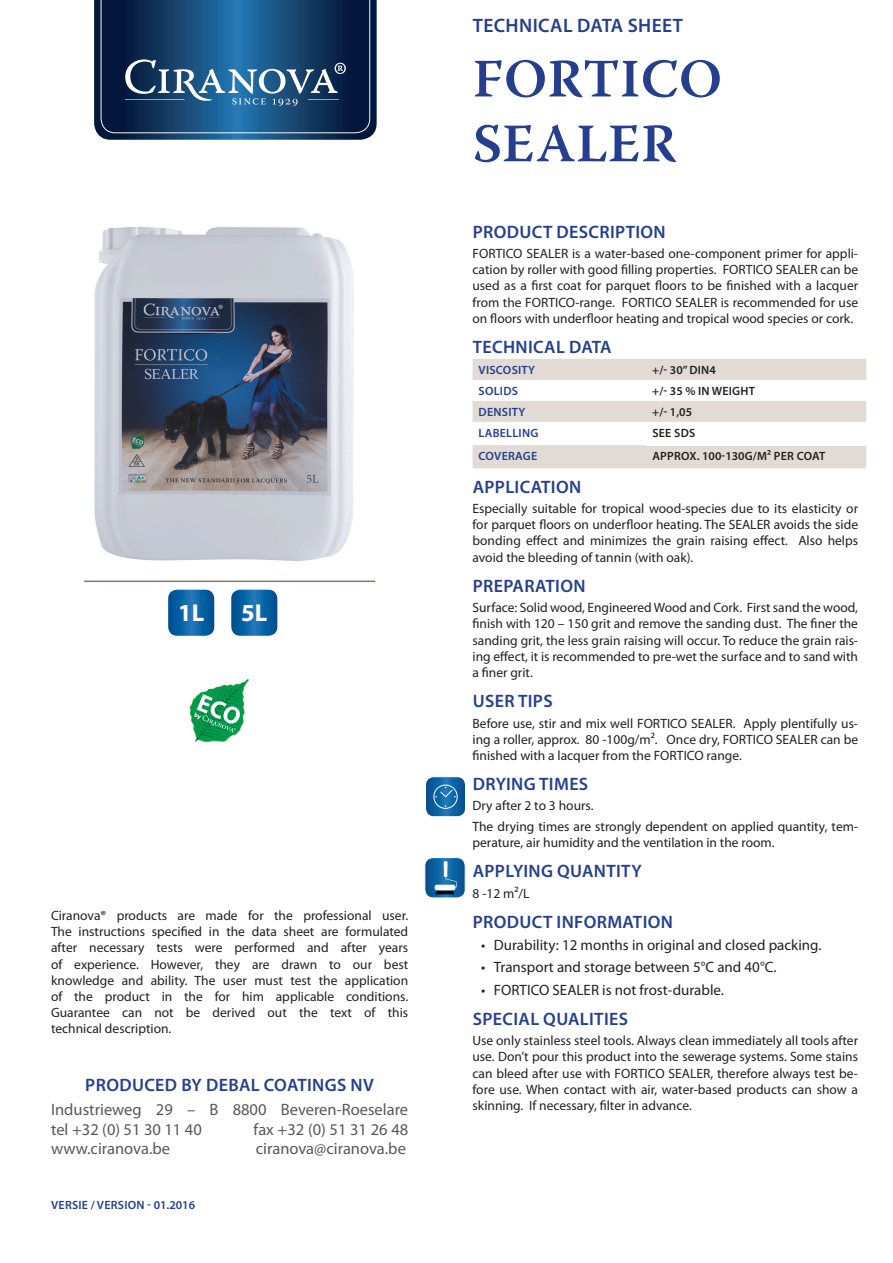
<style>
.page{position:relative;width:893px;height:1263px;background:#fff}
.page>*{position:absolute;margin:0;border:0;box-sizing:border-box;transform-origin:0 0}
.Titel_Fiche{font:600 54px "Warnock Pro";letter-spacing:.01em;color:#253f8e}
.t1{font:700 24.45px "Myriad Pro";color:#fff}
.Titel_Fiche-2{font:600 19.5px "Myriad Pro";letter-spacing:.02em;color:#253f8e}
.Tittels_in_tekst{font:600 18px "Myriad Pro";letter-spacing:.02em;color:#253f8e}
.Tekst{font:16.5px/19.8px "Myriad Pro";color:#57585a}
.Opsomming{font:15px/22.2px "Myriad Pro";color:#231f20;text-align:justify}
.Tekst-2{font:13.5px/16.2px "Myriad Pro";color:#231f20;text-align:justify}
.Tekst_tabellen_recht{font:600 12px "Myriad Pro";letter-spacing:.01em;color:#231f20}
.Tekst_Tabellen_links{font:600 12px "Myriad Pro";letter-spacing:.02em;color:#253f8e}
</style>
<div class="page">
<svg style="left:94px;top:0;width:283px;height:140px;background:#214a72"></svg>
<hr style="left:308px;top:99px;width:31px;height:1px;background:#fff">
<hr style="left:125px;top:99px;width:60px;height:1px;background:#fff">
<hr style="left:84px;top:580px;width:291px;height:2px;background:#8c7768">
<svg style="left:425px;top:858px;width:40px;height:40px"></svg>
<div style="left:425px;top:857px;width:40px;height:41px;border:1px solid #fff;border-radius:8px"></div>
<svg style="left:435px;top:861px;width:22px;height:33px"></svg>
<img style="left:230px;top:589px;width:48px;height:48px;border-radius:10px">
<div style="left:229px;top:588px;width:50px;height:49px;border:2px solid #fff;border-radius:10px"></div>
<img style="left:167px;top:589px;width:48px;height:48px;border-radius:10px">
<div style="left:166px;top:588px;width:50px;height:49px;border:2px solid #fff;border-radius:10px"></div>
<img style="left:94px;top:227px;width:260px;height:334px">
<svg style="left:425px;top:777px;width:40px;height:40px"></svg>
<div style="left:425px;top:776px;width:41px;height:41px;border:1px solid #fff;border-radius:8px"></div>
<div style="left:433px;top:785px;width:25px;height:24px;border:1px solid #fff;border-radius:50%"></div>
<svg style="left:435px;top:787px;width:21px;height:11px"></svg>
<svg style="left:189px;top:679px;width:60px;height:63px"></svg>
<svg style="left:472px;top:359px;width:394px;height:109px"></svg>
<div style="left:646px;top:422px;width:220px;height:23px;background:#fff"></div>
<h2 class="t1" style="left:178px;top:597px;width:28px">1L</h2>
<h2 class="t1" style="left:241px;top:597px;width:28px">5L</h2>
<p class="Tekst-2" style="left:51px;top:907px;width:359px">Ciranova® products are made for the professional user.<br>The instructions specified in the data sheet are formulated after necessary tests were performed and after years of experience. However, they are drawn to our best knowledge and ability. The user must test the application of the product in the for him applicable conditions.<br>Guarantee can not be derived out the text of this technical description.</p>
<p class="Tittels_in_tekst" style="left:85px;top:1073px;width:290px">PRODUCED BY DEBAL COATINGS NV</p>
<p class="Tekst" style="left:51px;top:1099px;width:359px">Industrieweg 29 – B 8800 Beveren-Roeselare tel +32 (0) 51 30 11 40</p>
<p class="Tekst" style="left:254px;top:1119px;width:156px">fax +32 (0) 51 31 26 48</p>
<p class="Tekst" style="left:51px;top:1139px;width:121px">www.ciranova.be</p>
<p class="Tekst" style="left:256px;top:1139px;width:152px">ciranova@ciranova.be</p>
<p class="Tekst_Tabellen_links" style="left:51px;top:1197px;width:145px">VERSIE / VERSION - 01.2016</p>
<p class="Titel_Fiche-2" style="left:473px;top:13px;width:212px">TECHNICAL DATA SHEET</p>
<p class="Titel_Fiche" style="left:473px;top:46px;width:251px">FORTICO</p>
<p class="Titel_Fiche" style="left:473px;top:111px;width:203px">SEALER</p>
<p class="Tittels_in_tekst" style="left:473px;top:220px;width:23px">PRODUCT</p>
<p class="Tittels_in_tekst" style="left:557px;top:220px;width:11px">DESCRI</p>
<p class="Tittels_in_tekst" style="left:615px;top:220px;width:22px">PTION</p>
<p class="Tekst-2" style="left:472px;top:245px;width:387px">FORTICO SEALER is a water-based one-component primer for appli&shy;cation by roller with good filling properties. FORTICO SEALER can be used as a first coat for parquet floors to be finished with a lacquer from the FORTICO-range. FORTICO SEALER is recommended for use on floors with underfloor heating and tropical wood species or cork.</p>
<p class="Tittels_in_tekst" style="left:473px;top:335px;width:140px">TECHNICAL DATA</p>
<p class="Tekst_Tabellen_links" style="left:479px;top:362px;width:8px">VISCOSITY</p>
<p class="Tekst_tabellen_recht" style="left:652px;top:362px;width:65px">+/- 30” DIN 4</p>
<p class="Tekst_Tabellen_links" style="left:479px;top:383px;width:8px">SOLIDS</p>
<p class="Tekst_tabellen_recht" style="left:652px;top:383px;width:104px">+/- 35 % IN WEIGHT</p>
<p class="Tekst_Tabellen_links" style="left:479px;top:404px;width:8px">DENSITY</p>
<p class="Tekst_tabellen_recht" style="left:652px;top:404px;width:41px">+/- 1,05</p>
<p class="Tekst_Tabellen_links" style="left:479px;top:425px;width:8px">LABELLING</p>
<p class="Tekst_tabellen_recht" style="left:652px;top:425px;width:30px">SEE SDS</p>
<p class="Tekst_Tabellen_links" style="left:479px;top:448px;width:9px">COVERAGE</p>
<p class="Tekst_tabellen_recht" style="left:652px;top:448px;width:174px">APP ROX. 100-130G/M² PER COAT</p>
<p class="Tittels_in_tekst" style="left:473px;top:475px;width:43px">APPLICATION</p>
<p class="Tekst-2" style="left:472px;top:500px;width:387px">Especially suitable for tropical wood-species due to its elasticity or for parquet floors on underfloor heating. The SEALER avoids the side bonding effect and minimizes the grain raising effect. Also helps avoid the bleeding of tannin (with oak).</p>
<p class="Tittels_in_tekst" style="left:473px;top:574px;width:114px">PREPARATION</p>
<p class="Tekst-2" style="left:472px;top:599px;width:387px">Surface: Solid wood, Engineered Wood and Cork. First sand the wood, finish with 120 – 150 grit and remove the sanding dust. The finer the sanding grit, the less grain raising will occur. To reduce the grain rais&shy;ing effect, it is recommended to pre-wet the surface and to sand with a finer grit.</p>
<p class="Tittels_in_tekst" style="left:473px;top:689px;width:81px">USER TIPS</p>
<p class="Tekst-2" style="left:472px;top:715px;width:387px">Before use, stir and mix well FORTICO SEALER. Apply plentifully us&shy;ing a roller, approx. 80 -100g/m². Once dry, FORTICO SEALER can be finished with a lacquer from the FORTICO range.</p>
<p class="Tittels_in_tekst" style="left:473px;top:772px;width:12px">DRYING</p>
<p class="Tittels_in_tekst" style="left:539px;top:772px;width:11px">TIMES</p>
<p class="Tekst-2" style="left:472px;top:798px;width:122px">Dry after 2 to 3 hours.</p>
<p class="Tekst-2" style="left:472px;top:818px;width:387px">The drying times are strongly dependent on applied quantity, tem&shy;perature, air humidity and the ventilation in the room.</p>
<p class="Tittels_in_tekst" style="left:473px;top:860px;width:43px">APPLYING</p>
<p class="Tittels_in_tekst" style="left:557px;top:860px;width:25px">QUANTITY</p>
<p class="Tekst-2" style="left:472px;top:885px;width:59px">8 -12 m²/L</p>
<p class="Tittels_in_tekst" style="left:473px;top:910px;width:23px">PRODUCT</p>
<p class="Tittels_in_tekst" style="left:557px;top:910px;width:40px">INFORMATION</p>
<p class="Opsomming" style="left:494px;top:934px;width:329px">Durability: 12 months in original and closed packing.</p>
<p class="Opsomming" style="left:494px;top:956px;width:284px">Transport and storage between 5°C and 40°C.</p>
<p class="Opsomming" style="left:494px;top:978px;width:232px">FORTICO SEALER is not frost-durable.</p>
<p class="Tittels_in_tekst" style="left:473px;top:1007px;width:31px">SPECIAL</p>
<p class="Tittels_in_tekst" style="left:543px;top:1007px;width:23px">QUALITIES</p>
<p class="Tekst-2" style="left:472px;top:1032px;width:387px">Use only stainless steel tools. Always clean immediately all tools after use. Don’t pour this product into the sewerage systems. Some stains can bleed after use with FORTICO SEALER, therefore always test be&shy;fore use. When contact with air, water-based products can show a skinning. If necessary, filter in advance.</p>
<p class="Opsomming" style="left:481px;top:934px;width:6px">• • •</p>
</div>
